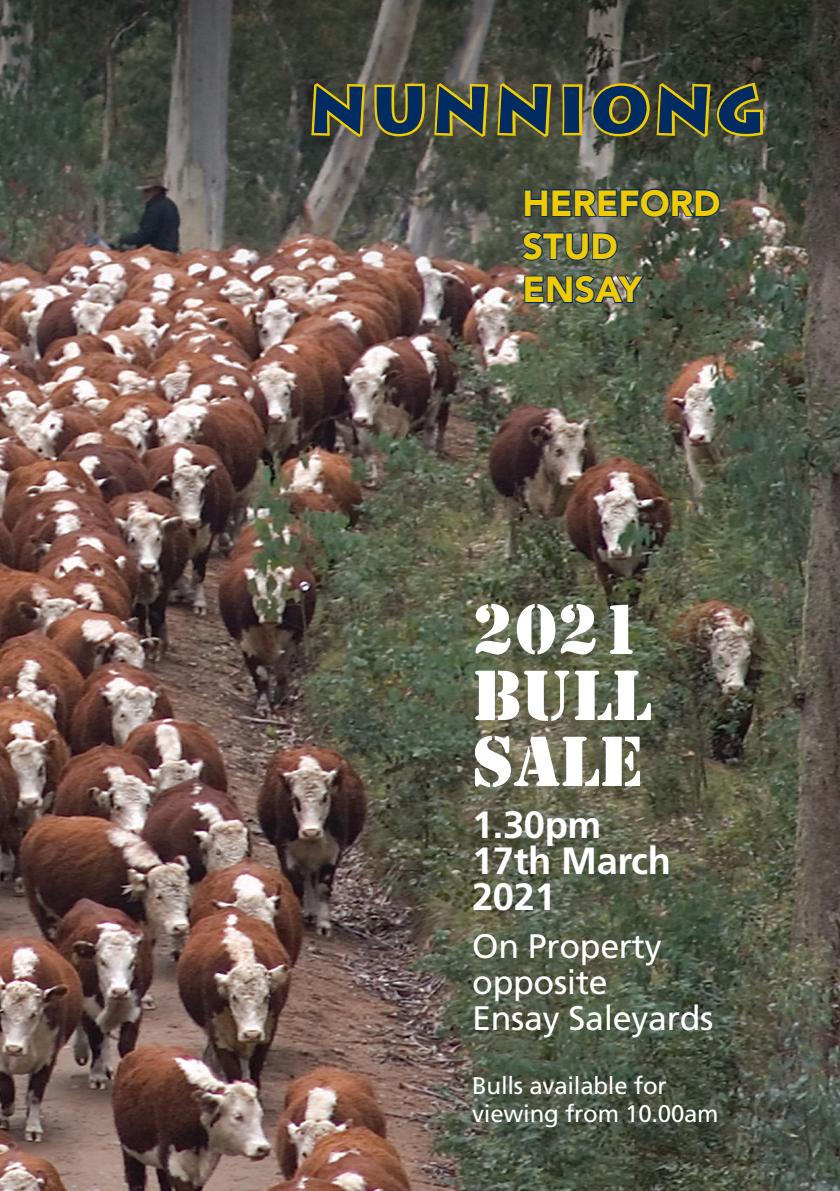
<style>
.page{position:relative;width:840px;height:1191px;background:#fff}
.page>*{position:absolute;margin:0;border:0;box-sizing:border-box;transform-origin:0 0}
.t1{font:74px/66px "Stencil";color:#fff;text-align:justify}
.t2{font:900 64.8px "Lithos Pro";letter-spacing:.07em;color:#002c62}
.t3{font:700 38px/36px "Frutiger";letter-spacing:-.01em;color:#fff}
.t4{font:900 36px/43.2px "Avenir";color:#f0cb02}
.t5{font:34px/36px "Frutiger";letter-spacing:-.01em;color:#fff}
.t6{font:24px/28px "Frutiger";letter-spacing:-.01em;color:#fff}
</style>
<div class="page">
<img style="left:0;top:0;width:839px;height:1191px">
<svg style="left:523px;top:189px;width:197px;height:28px;background:#334754"></svg>
<svg style="left:521px;top:232px;width:96px;height:29px;background:#41555c"></svg>
<svg style="left:524px;top:275px;width:120px;height:29px;background:#485962"></svg>
<svg style="left:311px;top:83px;width:54px;height:54px;background:#90812a"></svg>
<svg style="left:374px;top:84px;width:50px;height:52px;background:#918227"></svg>
<svg style="left:434px;top:83px;width:54px;height:54px;background:#94862b"></svg>
<svg style="left:497px;top:83px;width:54px;height:54px;background:#908225"></svg>
<svg style="left:562px;top:84px;width:20px;height:51px"></svg>
<svg style="left:591px;top:83px;width:58px;height:53px;background:#8a7c2b"></svg>
<svg style="left:656px;top:83px;width:54px;height:54px;background:#85791f"></svg>
<svg style="left:716px;top:83px;width:46px;height:53px;background:#827721"></svg>
<h2 class="t2" style="left:309px;top:70px;width:457px">NUNNIONG</h2>
<h3 class="t4" style="left:522px;top:181px;width:199px">HEREFORD<br>STUD<br>ENSAY</h3>
<h1 class="t1" style="left:472px;top:597px;width:180px">2021<br>BULL SALE</h1>
<h3 class="t3" style="left:472px;top:806px;width:200px">1.30pm<br>17th March<br>2021</h3>
<h3 class="t5" style="left:472px;top:928px;width:242px">On Property opposite<br>Ensay Saleyards</h3>
<p class="t6" style="left:472px;top:1071px;width:248px">Bulls available for viewing from 10.00am</p>
</div>
